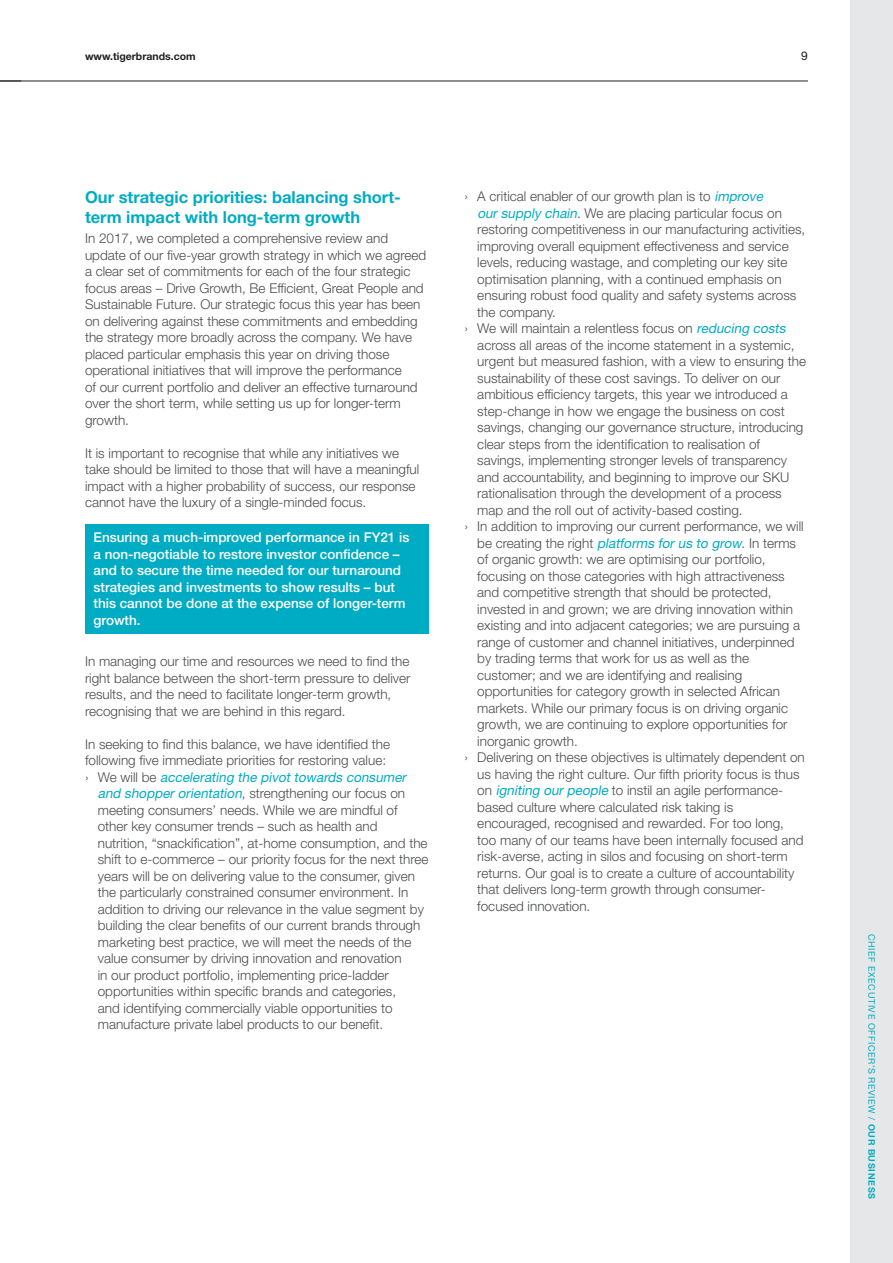
<style>
.page{position:relative;width:893px;height:1263px;background:#fff}
.page>*{position:absolute;margin:0;border:0;box-sizing:border-box;transform-origin:0 0}
.t1{font:700 16.5px/19.5px "Helvetica Neue LT Std";color:#00acc3}
.t2{font:300 13.5px/16.5px "Helvetica Neue LT Std";color:#4b4c4d}
.t3{font:500 13.5px/16.5px "Helvetica Neue LT Std";color:#fff}
.t4{font:italic 13.5px "Helvetica Neue LT Std";color:#00acc3}
.t5{font:12px "Helvetica Neue LT Std";color:#231f20}
.t6{font:700 10.5px "Helvetica Neue LT Std";color:#231f20}
.t7{font:9px "Helvetica Neue";letter-spacing:.07em;color:#00acc3}
.s1{font-weight:300;font-style:normal;color:#4b4c4d}
.s2{font-weight:400;font-style:italic;color:#00acc3}
.s3{font-weight:700}
</style>
<div class="page">
<div style="left:850px;top:0;width:43px;height:1263px;background:#e6e7e9"></div>
<hr style="left:0;top:81px;width:808px;height:1px;background:#231f20">
<svg style="left:0;top:81px;width:21px;height:1px"></svg>
<div style="left:85px;top:524px;width:343px;height:109px;background:#00acc3"></div>
<p class="t6" style="left:85px;top:49px;width:112px">www.tigerbrands.com</p>
<p class="t5" style="left:801px;top:48px;width:8px">9</p>
<p class="t1" style="left:85px;top:187px;width:317px">Our strategic priorities: balancing short&shy;term impact with long-term growth</p>
<p class="t2" style="left:85px;top:230px;width:343px">In 2017, we completed a comprehensive review and update of our five-year growth strategy in which we agreed a clear set of commitments for each of the four strategic focus areas – Drive Growth, Be Efficient, Great People and Sustainable Future. Our strategic focus this year has been on delivering against these commitments and embedding the strategy more broadly across the company. We have placed particular emphasis this year on driving those operational initiatives that will improve the performance<br>of our current portfolio and deliver an effective turnaround over the short term, while setting us up for longer-term growth.</p>
<p class="t2" style="left:85px;top:445px;width:336px">It is important to recognise that while any initiatives we take should be limited to those that will have a meaningful impact with a higher probability of success, our response cannot have the luxury of a single-minded focus.</p>
<p class="t3" style="left:94px;top:529px;width:317px">Ensuring a much-improved performance in FY21 is a non-negotiable to restore investor confidence – and to secure the time needed for our turnaround strategies and investments to show results – but this cannot be done at the expense of longer-term growth.</p>
<p class="t2" style="left:85px;top:653px;width:327px">In managing our time and resources we need to find the right balance between the short-term pressure to deliver results, and the need to facilitate longer-term growth, recognising that we are behind in this regard.</p>
<p class="t2" style="left:85px;top:735px;width:307px">In seeking to find this balance, we have identified the</p>
<p class="t2" style="left:85px;top:752px;width:303px">following five immediate priorities for restoring value:</p>
<p class="t4" style="left:85px;top:769px;width:325px"><span class="s1">› W e w i l l b e</span> accelerating the pivot towards consumer</p>
<p class="t2" style="left:98px;top:785px;width:309px"><span class="s2">and shopper orientation</span>, strengthening our focus on</p>
<p class="t2" style="left:98px;top:801px;width:301px">meeting consumers’ needs. While we are mindful of</p>
<p class="t2" style="left:98px;top:818px;width:281px">other key consumer trends – such as health and</p>
<p class="t2" style="left:98px;top:834px;width:331px">nutrition, “snackification”, at-home consumption, and the</p>
<p class="t2" style="left:98px;top:851px;width:332px">shift to e-commerce – our priority focus for the next three</p>
<p class="t2" style="left:98px;top:867px;width:319px">years will be on delivering value to the consumer, given</p>
<p class="t2" style="left:98px;top:884px;width:312px">the particularly constrained consumer environment. In</p>
<p class="t2" style="left:98px;top:900px;width:328px">addition to driving our relevance in the value segment by</p>
<p class="t2" style="left:98px;top:917px;width:324px">building the clear benefits of our current brands through</p>
<p class="t2" style="left:98px;top:933px;width:315px">marketing best practice, we will meet the needs of the</p>
<p class="t2" style="left:98px;top:950px;width:305px">value consumer by driving innovation and renovation</p>
<p class="t2" style="left:98px;top:966px;width:293px">in our product portfolio, implementing price-ladder</p>
<p class="t2" style="left:98px;top:983px;width:300px">opportunities within specific brands and categories,</p>
<p class="t2" style="left:98px;top:999px;width:296px">and identifying commercially viable opportunities to</p>
<p class="t2" style="left:98px;top:1016px;width:287px">manufacture private label products to our benefit.</p>
<p class="t2" style="left:465px;top:188px;width:303px">› A critical enabler of our growth plan is to <span class="s2">improve</span></p>
<p class="t2" style="left:477px;top:204px;width:306px"><span class="s2">our supply chain</span>. We are placing particular focus on</p>
<p class="t2" style="left:477px;top:221px;width:330px">restoring competitiveness in our manufacturing activities,</p>
<p class="t2" style="left:477px;top:237px;width:313px">improving overall equipment effectiveness and service</p>
<p class="t2" style="left:477px;top:254px;width:312px">levels, reducing wastage, and completing our key site</p>
<p class="t2" style="left:477px;top:270px;width:306px">optimisation planning, with a continued emphasis on</p>
<p class="t2" style="left:477px;top:287px;width:321px">ensuring robust food quality and safety systems across</p>
<p class="t2" style="left:477px;top:303px;width:80px">the company.</p>
<p class="t2" style="left:465px;top:320px;width:325px">› We will maintain a relentless focus on <span class="s2">reducing costs</span></p>
<p class="t2" style="left:477px;top:336px;width:319px">across all areas of the income statement in a systemic,</p>
<p class="t2" style="left:477px;top:353px;width:330px">urgent but measured fashion, with a view to ensuring the</p>
<p class="t2" style="left:477px;top:369px;width:305px">sustainability of these cost savings. To deliver on our</p>
<p class="t2" style="left:477px;top:386px;width:312px">ambitious efficiency targets, this year we introduced a</p>
<p class="t2" style="left:477px;top:402px;width:309px">step-change in how we engage the business on cost</p>
<p class="t2" style="left:477px;top:419px;width:328px">savings, changing our governance structure, introducing</p>
<p class="t2" style="left:477px;top:435px;width:284px">clear steps from the identification to realisation of</p>
<p class="t2" style="left:477px;top:452px;width:311px">savings, implementing stronger levels of transparency</p>
<p class="t2" style="left:477px;top:468px;width:314px">and accountability, and beginning to improve our SKU</p>
<p class="t2" style="left:477px;top:485px;width:306px">rationalisation through the development of a process</p>
<p class="t2" style="left:477px;top:501px;width:267px">map and the roll out of activity-based costing.</p>
<p class="t2" style="left:465px;top:518px;width:341px">› In addition to improving our current performance, we will</p>
<p class="t2" style="left:477px;top:534px;width:320px">be creating the right <span class="s2">platforms for us to grow</span>. In terms</p>
<p class="t2" style="left:477px;top:551px;width:290px">of organic growth: we are optimising our portfolio,</p>
<p class="t2" style="left:477px;top:567px;width:309px">focusing on those categories with high attractiveness</p>
<p class="t2" style="left:477px;top:584px;width:296px">and competitive strength that should be protected,</p>
<p class="t2" style="left:477px;top:600px;width:317px">invested in and grown; we are driving innovation within</p>
<p class="t2" style="left:477px;top:617px;width:324px">existing and into adjacent categories; we are pursuing a</p>
<p class="t2" style="left:477px;top:633px;width:319px">range of customer and channel initiatives, underpinned</p>
<p class="t2" style="left:477px;top:650px;width:273px">by trading terms that work for us as well as the</p>
<p class="t2" style="left:477px;top:666px;width:266px">customer; and we are identifying and realising</p>
<p class="t2" style="left:477px;top:683px;width:304px">opportunities for category growth in selected African</p>
<p class="t2" style="left:477px;top:699px;width:312px">markets. While our primary focus is on driving organic</p>
<p class="t2" style="left:477px;top:716px;width:312px">growth, we are continuing to explore opportunities for</p>
<p class="t2" style="left:477px;top:732px;width:102px">inorganic growth.</p>
<p class="t2" style="left:465px;top:749px;width:342px">› Delivering on these objectives is ultimately dependent on</p>
<p class="t2" style="left:477px;top:765px;width:324px">us having the right culture. Our fifth priority focus is thus</p>
<p class="t2" style="left:477px;top:782px;width:307px">on <span class="s2">igniting our people</span> to instil an agile performance-</p>
<p class="t2" style="left:477px;top:798px;width:257px">based culture where calculated risk taking is</p>
<p class="t2" style="left:477px;top:815px;width:308px">encouraged, recognised and rewarded. For too long,</p>
<p class="t2" style="left:477px;top:831px;width:328px">too many of our teams have been internally focused and</p>
<p class="t2" style="left:477px;top:848px;width:312px">risk-averse, acting in silos and focusing on short-term</p>
<p class="t2" style="left:477px;top:864px;width:319px">returns. Our goal is to create a culture of accountability</p>
<p class="t2" style="left:477px;top:881px;width:290px">that delivers long-term growth through consumer-</p>
<p class="t2" style="left:477px;top:897px;width:115px">focused innovation.</p>
<p class="t7" style="left:878px;top:934px;width:267px;rotate:90deg">CHIEF EXECUTIVE OFFICER’S REVIEW / <span class="s3">OUR BUSINESS</span></p>
</div>
